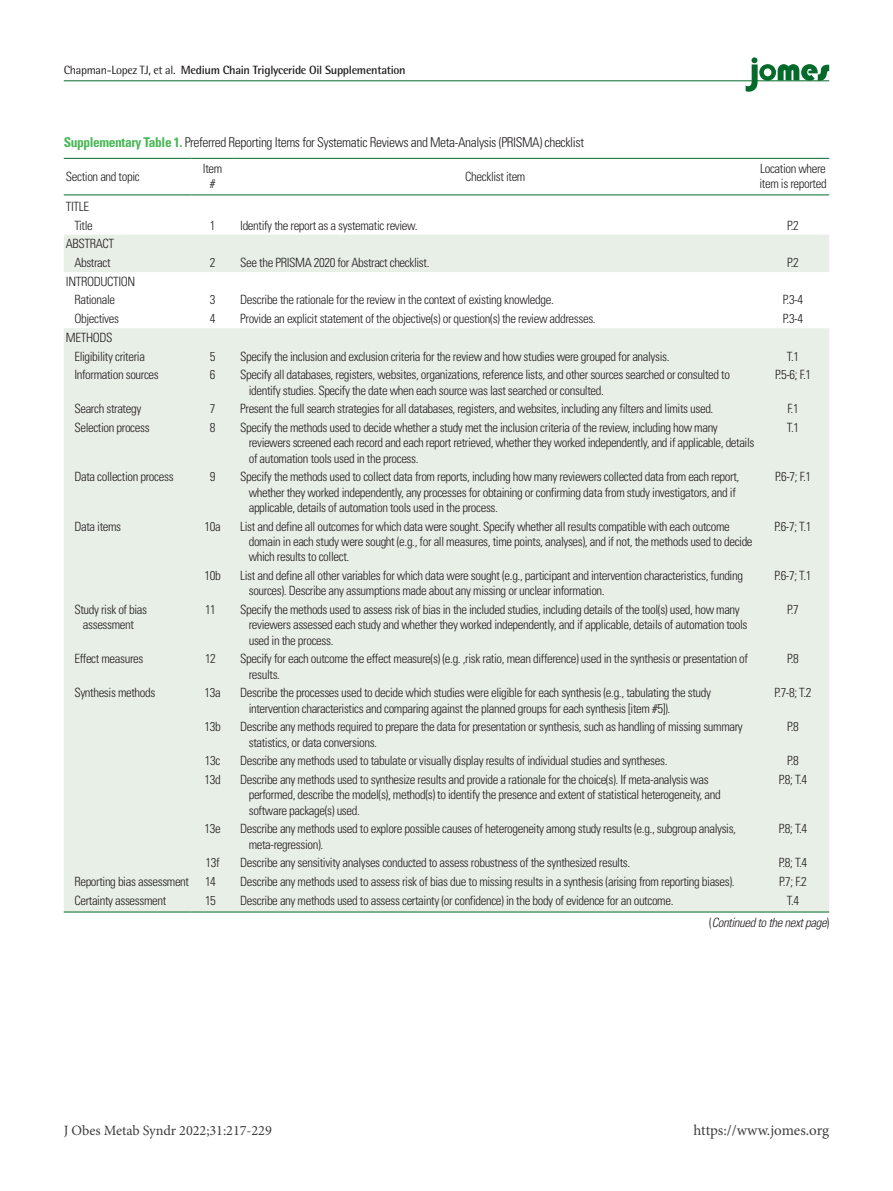
<style>
.page{position:relative;width:893px;height:1191px;background:#fff}
.page>*{position:absolute;margin:0;border:0;box-sizing:border-box;transform-origin:0 0}
.t1{font:15px "Minion Pro";letter-spacing:-.005em;color:#3e3e3f}
.doi{font:14.25px "Minion Pro";letter-spacing:-.005em;color:#3e3e3f}
.표그림제목{font:300 condensed 13.5px "Univers LT Std";letter-spacing:-.03em;color:#231f20}
.표본문{font:300 condensed 12.75px/15.3px "Univers LT Std";letter-spacing:-.03em;color:#231f20}
.표본문-2{font:italic 300 condensed 12.75px "Univers LT Std";letter-spacing:-.03em;color:#231f20}
.t2{font:700 12px "Rotis Semi Sans Std";letter-spacing:-.025em;color:#231f20}
.s1{font-weight:400}
.s2{font-weight:700;color:#49b857}
.s3{font-style:normal}
</style>
<div class="page">
<hr style="left:64px;top:80px;width:765px;height:1px;background:#046a29">
<svg style="left:746px;top:57px;width:83px;height:35px"></svg>
<svg style="left:64px;top:235px;width:765px;height:676px;background:#e9f0e8"></svg>
<hr style="left:64px;top:158px;width:127px;height:1px;background:#046a29">
<hr style="left:191px;top:158px;width:43px;height:1px;background:#046a29">
<hr style="left:234px;top:158px;width:523px;height:1px;background:#046a29">
<hr style="left:757px;top:158px;width:72px;height:1px;background:#046a29">
<hr style="left:64px;top:195px;width:127px;height:1px;background:#046a29">
<hr style="left:191px;top:195px;width:43px;height:1px;background:#046a29">
<hr style="left:234px;top:195px;width:523px;height:1px;background:#046a29">
<hr style="left:757px;top:195px;width:72px;height:1px;background:#046a29">
<hr style="left:64px;top:911px;width:127px;height:1px;background:#046a29">
<hr style="left:191px;top:911px;width:43px;height:1px;background:#046a29">
<hr style="left:234px;top:911px;width:523px;height:1px;background:#046a29">
<hr style="left:757px;top:911px;width:72px;height:1px;background:#046a29">
<p class="t2" style="left:64px;top:62px;width:343px"><span class="s1">Chapman-Lopez TJ, et al.</span> Medium Chain Triglyceride Oil Supplementation</p>
<p class="표그림제목" style="left:64px;top:134px;width:522px"><span class="s2">Supplementary Table 1.</span> Preferred Reporting Items for Systematic Reviews and Meta-Analysis (PRISMA) checklist</p>
<p class="표본문" style="left:66px;top:169px;width:75px">Section and topic</p>
<p class="표본문" style="left:203px;top:161px;width:21px">Item</p>
<p class="표본문" style="left:210px;top:176px;width:7px">#</p>
<p class="표본문" style="left:465px;top:169px;width:62px">Checklist item</p>
<p class="표본문" style="left:759px;top:161px;width:69px">Location where item is reported</p>
<p class="표본문" style="left:66px;top:199px;width:25px">TITLE</p>
<p class="표본문" style="left:74px;top:217px;width:20px">Title</p>
<p class="표본문" style="left:210px;top:217px;width:7px">1</p>
<p class="표본문" style="left:240px;top:217px;width:179px">Identify the report as a systematic review.</p>
<p class="표본문" style="left:787px;top:217px;width:13px">P.2</p>
<p class="표본문" style="left:66px;top:236px;width:50px">ABSTRACT</p>
<p class="표본문" style="left:74px;top:255px;width:38px">Abstract</p>
<p class="표본문" style="left:210px;top:255px;width:7px">2</p>
<p class="표본문" style="left:240px;top:255px;width:191px">See the PRISMA 2020 for Abstract checklist.</p>
<p class="표본문" style="left:787px;top:255px;width:13px">P.2</p>
<p class="표본문" style="left:66px;top:273px;width:71px">INTRODUCTION</p>
<p class="표본문" style="left:74px;top:292px;width:42px">Rationale</p>
<p class="표본문" style="left:210px;top:292px;width:7px">3</p>
<p class="표본문" style="left:240px;top:292px;width:315px">Describe the rationale for the review in the context of existing knowledge.</p>
<p class="표본문" style="left:783px;top:292px;width:22px">P.3-4</p>
<p class="표본문" style="left:74px;top:311px;width:46px">Objectives</p>
<p class="표본문" style="left:210px;top:311px;width:7px">4</p>
<p class="표본문" style="left:240px;top:311px;width:357px">Provide an explicit statement of the objective(s) or question(s) the review addresses.</p>
<p class="표본문" style="left:783px;top:311px;width:22px">P.3-4</p>
<p class="표본문" style="left:66px;top:330px;width:48px">METHODS</p>
<p class="표본문" style="left:74px;top:348px;width:72px">Eligibility criteria</p>
<p class="표본문" style="left:210px;top:348px;width:7px">5</p>
<p class="표본문" style="left:240px;top:348px;width:431px">Specify the inclusion and exclusion criteria for the review and how studies were grouped for analysis.</p>
<p class="표본문" style="left:787px;top:348px;width:14px">T.1</p>
<p class="표본문" style="left:74px;top:367px;width:86px">Information sources</p>
<p class="표본문" style="left:210px;top:367px;width:7px">6</p>
<p class="표본문" style="left:249px;top:367px;width:483px;text-indent:-9px">Specify all databases, registers, websites, organizations, reference lists, and other sources searched or consulted to identify studies. Specify the date when each source was last searched or consulted.</p>
<p class="표본문" style="left:775px;top:367px;width:38px">P.5-6; F.1</p>
<p class="표본문" style="left:74px;top:401px;width:68px">Search strategy</p>
<p class="표본문" style="left:210px;top:401px;width:7px">7</p>
<p class="표본문" style="left:240px;top:401px;width:475px">Present the full search strategies for all databases, registers, and websites, including any filters and limits used.</p>
<p class="표본문" style="left:787px;top:401px;width:13px">F.1</p>
<p class="표본문" style="left:74px;top:420px;width:77px">Selection process</p>
<p class="표본문" style="left:210px;top:420px;width:7px">8</p>
<p class="표본문" style="left:249px;top:420px;width:507px;text-indent:-9px">Specify the methods used to decide whether a study met the inclusion criteria of the review, including how many reviewers screened each record and each report retrieved, whether they worked independently, and if applicable, details of automation tools used in the process.</p>
<p class="표본문" style="left:787px;top:420px;width:14px">T.1</p>
<p class="표본문" style="left:74px;top:469px;width:101px">Data collection process</p>
<p class="표본문" style="left:210px;top:469px;width:7px">9</p>
<p class="표본문" style="left:249px;top:469px;width:492px;text-indent:-9px">Specify the methods used to collect data from reports, including how many reviewers collected data from each report, whether they worked independently, any processes for obtaining or confirming data from study investigators, and if applicable, details of automation tools used in the process.</p>
<p class="표본문" style="left:775px;top:469px;width:38px">P.6-7; F.1</p>
<p class="표본문" style="left:74px;top:518px;width:48px">Data items</p>
<p class="표본문" style="left:204px;top:518px;width:18px">10a</p>
<p class="표본문" style="left:249px;top:518px;width:505px;text-indent:-9px">List and define all outcomes for which data were sought. Specify whether all results compatible with each outcome domain in each study were sought (e.g., for all measures, time points, analyses), and if not, the methods used to decide which results to collect.</p>
<p class="표본문" style="left:775px;top:518px;width:38px">P.6-7; T.1</p>
<p class="표본문" style="left:204px;top:568px;width:18px">10b</p>
<p class="표본문" style="left:249px;top:568px;width:496px;text-indent:-9px">List and define all other variables for which data were sought (e.g., participant and intervention characteristics, funding sources). Describe any assumptions made about any missing or unclear information.</p>
<p class="표본문" style="left:775px;top:568px;width:38px">P.6-7; T.1</p>
<p class="표본문" style="left:74px;top:602px;width:74px;text-align:center">Study risk of bias assessment</p>
<p class="표본문" style="left:205px;top:602px;width:12px">11</p>
<p class="표본문" style="left:249px;top:602px;width:500px;text-indent:-9px">Specify the methods used to assess risk of bias in the included studies, including details of the tool(s) used, how many reviewers assessed each study and whether they worked independently, and if applicable, details of automation tools used in the process.</p>
<p class="표본문" style="left:787px;top:602px;width:13px">P.7</p>
<p class="표본문" style="left:74px;top:651px;width:71px">Effect measures</p>
<p class="표본문" style="left:205px;top:651px;width:12px">12</p>
<p class="표본문" style="left:249px;top:651px;width:501px;text-indent:-9px">Specify for each outcome the effect measure(s) (e.g. ,risk ratio, mean difference) used in the synthesis or presentation of results.</p>
<p class="표본문" style="left:787px;top:651px;width:13px">P.8</p>
<p class="표본문" style="left:74px;top:685px;width:82px">Synthesis methods</p>
<p class="표본문" style="left:204px;top:685px;width:18px">13a</p>
<p class="표본문" style="left:249px;top:685px;width:464px;text-indent:-9px">Describe the processes used to decide which studies were eligible for each synthesis (e.g., tabulating the study intervention characteristics and comparing against the planned groups for each synthesis [item #5]).</p>
<p class="표본문" style="left:775px;top:685px;width:38px">P.7-8; T.2</p>
<p class="표본문" style="left:204px;top:719px;width:18px">13b</p>
<p class="표본문" style="left:249px;top:719px;width:496px;text-indent:-9px">Describe any methods required to prepare the data for presentation or synthesis, such as handling of missing summary statistics, or data conversions.</p>
<p class="표본문" style="left:787px;top:719px;width:13px">P.8</p>
<p class="표본문" style="left:205px;top:753px;width:17px">13c</p>
<p class="표본문" style="left:240px;top:753px;width:429px">Describe any methods used to tabulate or visually display results of individual studies and syntheses.</p>
<p class="표본문" style="left:787px;top:753px;width:13px">P.8</p>
<p class="표본문" style="left:204px;top:772px;width:18px">13d</p>
<p class="표본문" style="left:249px;top:772px;width:473px;text-indent:-9px">Describe any methods used to synthesize results and provide a rationale for the choice(s). If meta-analysis was performed, describe the model(s), method(s) to identify the presence and extent of statistical heterogeneity, and software package(s) used.</p>
<p class="표본문" style="left:779px;top:772px;width:30px">P.8; T.4</p>
<p class="표본문" style="left:204px;top:821px;width:18px">13e</p>
<p class="표본문" style="left:249px;top:821px;width:489px;text-indent:-9px">Describe any methods used to explore possible causes of heterogeneity among study results (e.g., subgroup analysis, meta-regression).</p>
<p class="표본문" style="left:779px;top:821px;width:30px">P.8; T.4</p>
<p class="표본문" style="left:206px;top:855px;width:16px">13f</p>
<p class="표본문" style="left:240px;top:855px;width:392px">Describe any sensitivity analyses conducted to assess robustness of the synthesized results.</p>
<p class="표본문" style="left:779px;top:855px;width:30px">P.8; T.4</p>
<p class="표본문" style="left:74px;top:874px;width:116px">Reporting bias assessment</p>
<p class="표본문" style="left:205px;top:874px;width:12px">14</p>
<p class="표본문" style="left:240px;top:874px;width:496px">Describe any methods used to assess risk of bias due to missing results in a synthesis (arising from reporting biases).</p>
<p class="표본문" style="left:779px;top:874px;width:29px">P.7; F.2</p>
<p class="표본문" style="left:74px;top:892px;width:93px">Certainty assessment</p>
<p class="표본문" style="left:205px;top:892px;width:12px">15</p>
<p class="표본문" style="left:240px;top:892px;width:435px">Describe any methods used to assess certainty (or confidence) in the body of evidence for an outcome.</p>
<p class="표본문" style="left:787px;top:892px;width:14px">T.4</p>
<p class="표본문-2" style="left:709px;top:915px;width:121px"><span class="s3">(</span>Continued to the next page<span class="s3">)</span></p>
<p class="doi" style="left:64px;top:1120px;width:210px">J Obes Metab Syndr 2022;31:217-229</p>
<p class="t1" style="left:693px;top:1120px;width:137px">https://www.jomes.org</p>
</div>
